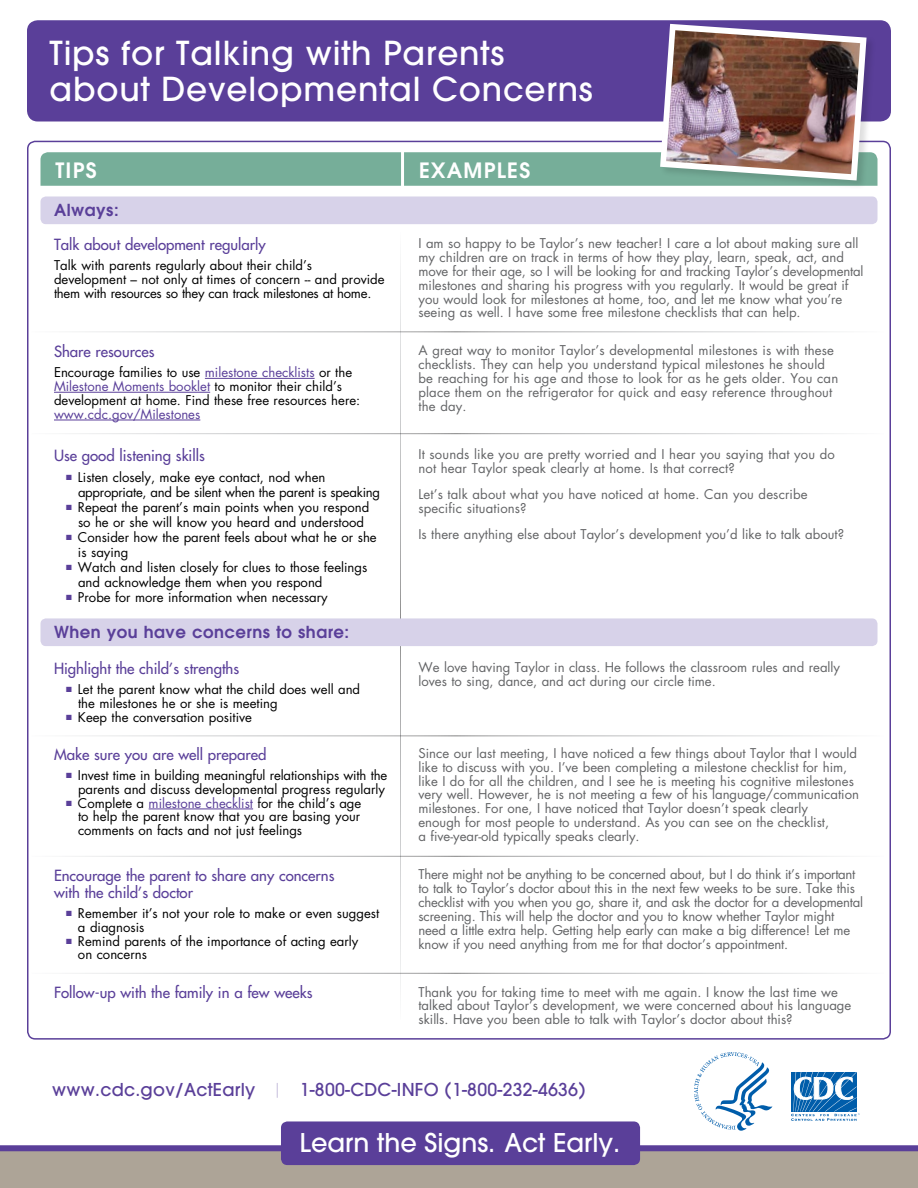
<style>
.page{position:relative;width:918px;height:1188px;background:#fff}
.page>*{position:absolute;margin:0;border:0;box-sizing:border-box;transform-origin:0 0}
.t1{font:500 32.85px/35.2px "Avant Garde";letter-spacing:.025em;color:#fff}
.t2{font:500 25.65px "Avant Garde";color:#fff}
.t3{font:600 21px "Avant Garde";letter-spacing:.06em;color:#fff}
.t4{font:500 17.7px "Avant Garde";letter-spacing:.015em;color:#5a3f99}
.t5{font:600 16.5px "Avant Garde";letter-spacing:.03em;color:#5a3f99}
.t6{font:15px/16.5px "Futura";color:#5a3f99}
.t7{font:13.2px/13.8px "Futura";color:#636466}
.t8{font:13.2px/13.8px "Futura";color:#000}
.t9{font:13.2px "Futura";letter-spacing:-.02em;color:#000}
.s1{color:#5a3f99}
.s2{font-weight:200;color:#9d8ec3}
</style>
<div class="page">
<div style="left:41px;top:196px;width:837px;height:28px;background:#d7d2e9;border-radius:5px"></div>
<div style="left:27px;top:20px;width:864px;height:102px;background:#5a3f99;border-radius:11px"></div>
<svg style="left:791px;top:1072px;width:69px;height:49px"></svg>
<svg style="left:694px;top:1052px;width:78px;height:79px"></svg>
<div style="left:0;top:1149px;width:918px;height:39px;background:#ada497"></div>
<div style="left:0;top:1145px;width:918px;height:6px;background:#5a3f99"></div>
<div style="left:281px;top:1121px;width:359px;height:44px;background:#5a3f99;border-radius:6px"></div>
<hr style="left:205px;top:378px;width:110px;height:1px;background:#5a3f99">
<hr style="left:54px;top:392px;width:156px;height:1px;background:#5a3f99">
<hr style="left:54px;top:420px;width:146px;height:1px;background:#5a3f99">
<hr style="left:149px;top:809px;width:104px;height:1px;background:#5a3f99">
<div style="left:41px;top:618px;width:837px;height:28px;background:#d7d2e9;border-radius:5px"></div>
<div style="left:659px;top:23px;width:218px;height:167px;background:#fff"></div>
<svg style="left:40px;top:24px;width:838px;height:162px"></svg>
<img style="left:666px;top:30px;width:194px;height:144px">
<p class="t1" style="left:50px;top:36px;width:545px">Tips for Talking with Parents about Developmental Concerns</p>
<p class="t3" style="left:56px;top:156px;width:43px">TIPS</p>
<p class="t3" style="left:419px;top:156px;width:113px">EXAMPLES</p>
<p class="t5" style="left:54px;top:199px;width:66px">Always:</p>
<p class="t6" style="left:54px;top:237px;width:213px">Talk about development regularly</p>
<p class="t8" style="left:54px;top:259px;width:332px">Talk with parents regularly about their child’s development – not only at times of concern -- and provide them with resources so they can track milestones at home.</p>
<p class="t6" style="left:54px;top:343px;width:102px">Share resources</p>
<p class="t8" style="left:54px;top:365px;width:308px">Encourage families to use <span class="s1">milestone checklists</span> or the <span class="s1">Milestone Moments booklet</span> to monitor their child’s development at home. Find these free resources here: <span class="s1">www.cdc.gov/Milestones</span></p>
<p class="t6" style="left:54px;top:447px;width:152px">Use good listening skills</p>
<p class="t8" style="left:66px;top:470px;width:261px"><span class="s1">■</span> Listen closely, make eye contact, nod when</p>
<p class="t9" style="left:78px;top:483px;width:304px">appropriate, and be silent when the parent is speaking</p>
<p class="t8" style="left:66px;top:499px;width:305px;line-height:15px;text-align:center"><span class="s1">■</span> Repeat the parent’s main points when you respond so he or she will know you heard and understood</p>
<p class="t8" style="left:78px;top:529px;width:300px;line-height:15px;text-indent:-12px"><span class="s1">■</span> Consider how the parent feels about what he or she is saying</p>
<p class="t8" style="left:78px;top:559px;width:291px;line-height:15px;text-indent:-12px"><span class="s1">■</span> Watch and listen closely for clues to those feelings and acknowledge them when you respond</p>
<p class="t8" style="left:66px;top:590px;width:263px"><span class="s1">■</span> Probe for more information when necessary</p>
<p class="t5" style="left:54px;top:621px;width:297px">When you have concerns to share:</p>
<p class="t6" style="left:54px;top:660px;width:187px">Highlight the child’s strengths</p>
<p class="t8" style="left:78px;top:682px;width:284px;text-indent:-12px"><span class="s1">■</span> Let the parent know what the child does well and the milestones he or she is meeting</p>
<p class="t8" style="left:66px;top:710px;width:188px"><span class="s1">■</span> Keep the conversation positive</p>
<p class="t6" style="left:54px;top:746px;width:214px">Make sure you are well prepared</p>
<p class="t8" style="left:66px;top:768px;width:323px;text-align:right"><span class="s1">■</span> Invest time in building meaningful relationships with the parents and discuss developmental progress regularly</p>
<p class="t8" style="left:78px;top:796px;width:285px;text-align:justify;text-indent:-12px"><span class="s1">■</span> Complete a <span class="s1">milestone checklist</span> for the child’s age to help the parent know that you are basing your comments on facts and not just feelings</p>
<p class="t6" style="left:54px;top:868px;width:282px">Encourage the parent to share any concerns with the child’s doctor</p>
<p class="t8" style="left:78px;top:906px;width:303px;text-indent:-12px"><span class="s1">■</span> Remember it’s not your role to make or even suggest a diagnosis</p>
<p class="t8" style="left:78px;top:934px;width:282px;text-indent:-12px"><span class="s1">■</span> Remind parents of the importance of acting early on concerns</p>
<p class="t6" style="left:54px;top:985px;width:260px">Follow-up with the family in a few weeks</p>
<p class="t7" style="left:418px;top:236px;width:447px">I am so happy to be Taylor’s new teacher! I care a lot about making sure all my children are on track in terms of how they play, learn, speak, act, and move for their age, so I will be looking for and tracking Taylor’s developmental milestones and sharing his progress with you regularly. It would be great if you would look for milestones at home, too, and let me know what you’re seeing as well. I have some free milestone checklists that can help.</p>
<p class="t7" style="left:418px;top:344px;width:421px">A great way to monitor Taylor’s developmental milestones is with these checklists. They can help you understand typical milestones he should be reaching for his age and those to look for as he gets older. You can place them on the refrigerator for quick and easy reference throughout the day.</p>
<p class="t7" style="left:418px;top:448px;width:418px">It sounds like you are pretty worried and I hear you saying that you do not hear Taylor speak clearly at home. Is that correct?</p>
<p class="t7" style="left:418px;top:487px;width:391px">Let’s talk about what you have noticed at home. Can you describe specific situations?</p>
<p class="t7" style="left:418px;top:527px;width:427px">Is there anything else about Taylor’s development you’d like to talk about?</p>
<p class="t7" style="left:418px;top:661px;width:423px">We love having Taylor in class. He follows the classroom rules and really loves to sing, dance, and act during our circle time.</p>
<p class="t7" style="left:418px;top:746px;width:442px">Since our last meeting, I have noticed a few things about Taylor that I would like to discuss with you. I’ve been completing a milestone checklist for him, like I do for all the children, and I see he is meeting his cognitive milestones very well. However, he is not meeting a few of his language/communication milestones. For one, I have noticed that Taylor doesn’t speak clearly<br>enough for most people to understand. As you can see on the checklist,<br>a five-year-old typically speaks clearly.</p>
<p class="t7" style="left:418px;top:868px;width:446px">There might not be anything to be concerned about, but I do think it’s important to talk to Taylor’s doctor about this in the next few weeks to be sure. Take this checklist with you when you go, share it, and ask the doctor for a developmental screening. This will help the doctor and you to know whether Taylor might need a little extra help. Getting help early can make a big difference! Let me know if you need anything from me for that doctor’s appointment.</p>
<p class="t7" style="left:418px;top:985px;width:434px">Thank you for taking time to meet with me again. I know the last time we talked about Taylor’s development, we were concerned about his language skills. Have you been able to talk with Taylor’s doctor about this?</p>
<p class="t4" style="left:52px;top:1079px;width:535px">www.cdc.gov/ActEarly <span class="s2">|</span> 1-800-CDC-INFO (1-800-232-4636)</p>
<p class="t2" style="left:300px;top:1127px;width:322px">Learn the Signs. Act Early.</p>
</div>
